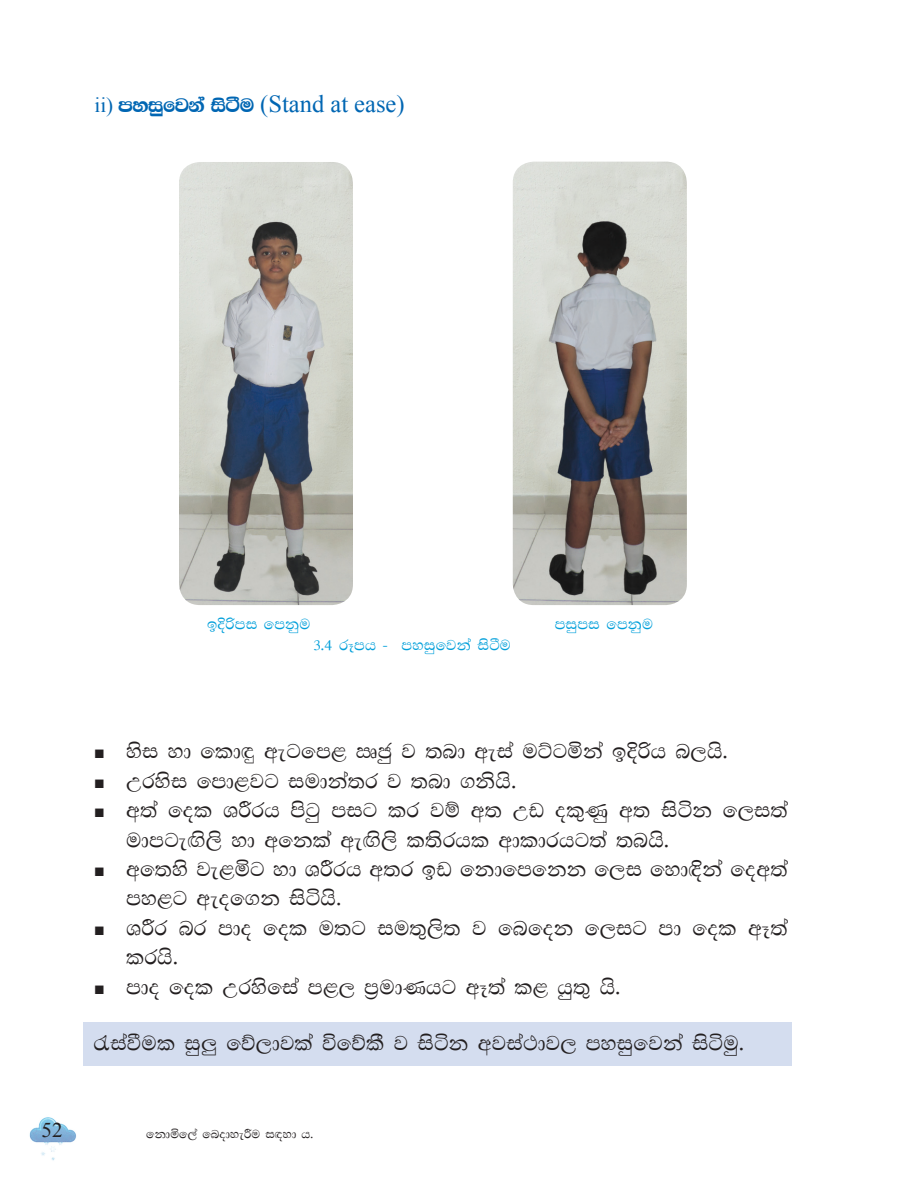
<style>
.page{position:relative;width:914px;height:1197px;background:#fff}
.page>*{position:absolute;margin:0;border:0;box-sizing:border-box;transform-origin:0 0}
.t1{font:24.5px/29.4px "FM Abhayax";color:#231f20}
.t2{font:24.5px "Times New Roman";color:#0166b3}
.t3{font:21px "Times New Roman";color:#231f20}
.t4{font:17.5px "FM Abhayax";color:#009fda}
.t5{font:14px "FM Abhayax";color:#231f20}
.s1{font-size:21px}
.s2{font-family:"FM Samanthax";font-size:21px}
</style>
<div class="page">
<img style="left:29px;top:1117px;width:47px;height:44px">
<div style="left:84px;top:1022px;width:708px;height:44px;background:#d4ddef"></div>
<img style="left:513px;top:162px;width:174px;height:443px">
<img style="left:179px;top:162px;width:174px;height:443px">
<p class="t2" style="left:94px;top:87px;width:311px"><span class="s1">ii)</span> <span class="s2">myiqfjka isàu</span> (Stand at ease)</p>
<p class="t4" style="left:207px;top:615px;width:105px">bÈßmi fmkqu</p>
<p class="t4" style="left:555px;top:615px;width:100px">miqmi fmkqu</p>
<p class="t4" style="left:314px;top:636px;width:198px">3'4 rEmh - myiqfjka isàu</p>
<p class="t1" style="left:95px;top:737px;width:643px">• ysi yd fld`ÿ wegfm&lt; Rcqj ;nd weia uÜgñka bÈßh n,hs'</p>
<p class="t1" style="left:95px;top:767px;width:431px">• Wrysi fmd&lt;jg iudka;r j ;nd .kshs'</p>
<p class="t1" style="left:126px;top:796px;width:663px;text-indent:-32px">• w;a fol YÍrh msgqmig lr jï w; Wv ol=Kqw; isák f,i;a udmge`.s,syd wfkla we`.s,sl;srhl wdldrhg;a ;nhs'</p>
<p class="t1" style="left:126px;top:855px;width:663px;text-indent:-32px">• wf;ysje&lt;ñg yd YÍrh w;r bv fkdfmfkk f,i fyd`Èka fow;a my&lt;g weof.k isáhs'</p>
<p class="t1" style="left:126px;top:914px;width:663px;text-indent:-32px">• YÍr nr mdo fol u;g iu;=,s; j fnfok f,ig md fol wE;a lrhs'</p>
<p class="t1" style="left:95px;top:972px;width:535px">• mdo fol Wrysfia m&lt;, m%udKhg wE;a l&lt; hq;= hs'</p>
<p class="t1" style="left:94px;top:1028px;width:662px">/iaùul iq¨ fõ,djla úfõlSj isák wjia:dj, myiqfjka isáuq'</p>
<p class="t3" style="left:42px;top:1116px;width:22px">52</p>
<p class="t5" style="left:146px;top:1127px;width:169px">fkdñf,a fnodyeÍu i`oyd h'</p>
</div>
